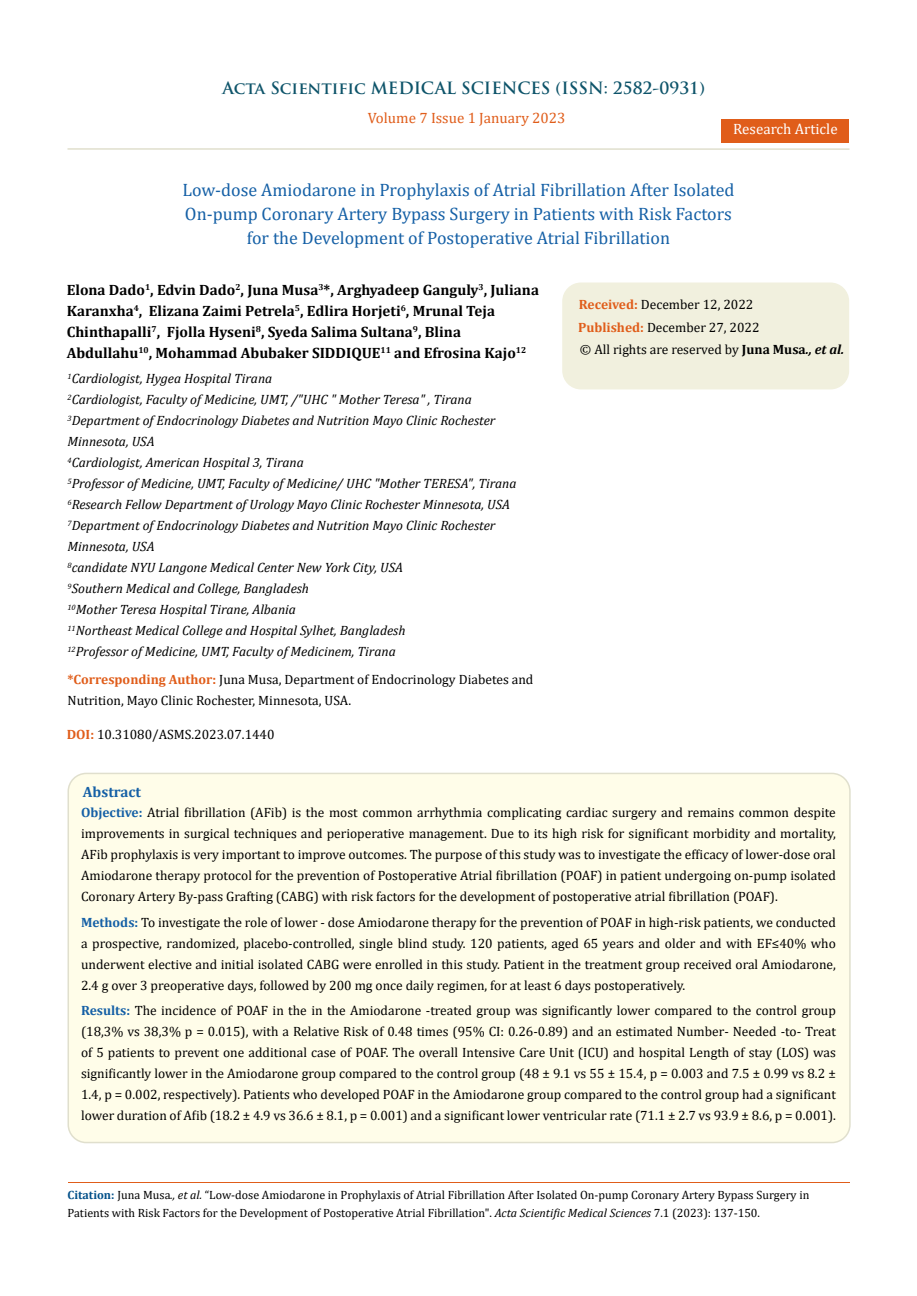
<style>
.page{position:relative;width:917px;height:1296px;background:#fff}
.page>*{position:absolute;margin:0;border:0;box-sizing:border-box;transform-origin:0 0}
.t1{font:18px/24px "Cambria";color:#1560a6;text-align:center}
.t2{font:700 16.5px "Trajan Pro";color:#0e546a}
.t3{font:700 15px/21px "Cambria";color:#000}
.t4{font:15px "Cambria";color:#e05d1a}
.t5{font:15px "Cambria";color:#fff}
.t6{font:700 15px "Cambria";color:#1560a6}
.t7{font:13.5px/21px "Cambria";color:#000;text-align:justify}
.t8{font:italic 13.5px/21px "Cambria";color:#000}
.t9{font:12px/18px "Cambria";color:#000}
.s1{font-weight:700;color:#e05d1a}
.s2{font-weight:700}
.s3{font-weight:700;font-style:italic}
.s4{font-weight:700;color:#1560a6}
.s5{font-weight:700;color:#035089}
.s6{font-style:italic}
</style>
<div class="page">
<div style="left:721px;top:119px;width:128px;height:23px;background:#e05d1a"></div>
<div style="left:563px;top:283px;width:285px;height:106px;background:#f1f0de;border-radius:18px"></div>
<div style="left:562px;top:283px;width:287px;height:106px;border:2px solid #f1f0de;border-radius:18px"></div>
<div style="left:68px;top:773px;width:781px;height:370px;background:#fffde9;border-radius:18px"></div>
<div style="left:67px;top:773px;width:783px;height:370px;border:2px solid #e0dfcd;border-radius:18px"></div>
<hr style="left:68px;top:1183px;width:781px;height:1px;background:#e05d1a">
<hr style="left:67px;top:148px;width:782px;height:2px;background:#e0dfcd">
<p class="t2" style="left:222px;top:77px;width:484px">Acta Scientific MEDICAL SCIENCES (ISSN: 2582-0931)</p>
<p class="t4" style="left:368px;top:109px;width:199px">Volume 7 Issue 1 January 2023</p>
<p class="t5" style="left:733px;top:120px;width:106px">Research Article</p>
<h1 class="t1" style="left:182px;top:178px;width:553px">Low-dose Amiodarone in Prophylaxis of Atrial Fibrillation After Isolated<br>On-pump Coronary Artery Bypass Surgery in Patients with Risk Factors for the Development of Postoperative Atrial Fibrillation</h1>
<p class="t3" style="left:67px;top:279px;width:474px">Elona Dado<sup>1</sup>, Edvin Dado<sup>2</sup>, Juna Musa<sup>3</sup>*, Arghyadeep Ganguly<sup>3</sup>, Juliana Karanxha<sup>4</sup>, Elizana Zaimi Petrela<sup>5</sup>, Edlira Horjeti<sup>6</sup>, Mrunal Teja Chinthapalli<sup>7</sup>, Fjolla Hyseni<sup>8</sup>, Syeda Salima Sultana<sup>9</sup>, Blina Abdullahu<sup>10</sup>, Mohammad Abubaker SIDDIQUE<sup>11</sup> and Efrosina Kajo<sup>12</sup></p>
<p class="t8" style="left:67px;top:368px;width:450px"><sup>1</sup>Cardiologist, Hygea Hospital Tirana<br><sup>2</sup>Cardiologist, Faculty of Medicine, UMT, /"UHC " Mother Teresa" , Tirana <sup>3</sup>Department of Endocrinology Diabetes and Nutrition Mayo Clinic Rochester Minnesota, USA<br><sup>4</sup>Cardiologist, American Hospital 3, Tirana<br><sup>5</sup>Professor of Medicine, UMT, Faculty of Medicine/ UHC "Mother TERESA", Tirana <sup>6</sup>Research Fellow Department of Urology Mayo Clinic Rochester Minnesota, USA <sup>7</sup>Department of Endocrinology Diabetes and Nutrition Mayo Clinic Rochester Minnesota, USA<br><sup>8</sup>candidate NYU Langone Medical Center New York City, USA<br><sup>9</sup>Southern Medical and College, Bangladesh<br><sup>10</sup>Mother Teresa Hospital Tirane, Albania<br><sup>11</sup>Northeast Medical College and Hospital Sylhet, Bangladesh<br><sup>12</sup>Professor of Medicine, UMT, Faculty of Medicinem, Tirana</p>
<p class="t7" style="left:67px;top:669px;width:467px"><span class="s1">*Corresponding Author:</span> Juna Musa, Department of Endocrinology Diabetes and<br>Nutrition, Mayo Clinic Rochester, Minnesota, USA.</p>
<p class="t7" style="left:578px;top:293px;width:183px;line-height:23px"><span class="s1">Received:</span> December 12, 2022<br><span class="s1">Published:</span> December 27, 2022</p>
<p class="t7" style="left:580px;top:339px;width:266px">© All rights are reserved by <span class="s2">Juna Musa</span><span class="s3">., et al.</span></p>
<p class="t7" style="left:67px;top:724px;width:209px"><span class="s1">DOI:</span> 10.31080/ASMS.2023.07.1440</p>
<p class="t6" style="left:83px;top:781px;width:60px">Abstract</p>
<p class="t7" style="left:81px;top:802px;width:756px"><span class="s4">Objective:</span> Atrial fibrillation (AFib) is the most common arrhythmia complicating cardiac surgery and remains common despite improvements in surgical techniques and perioperative management. Due to its high risk for significant morbidity and mortality, AFib prophylaxis is very important to improve outcomes. The purpose of this study was to investigate the efficacy of lower-dose oral Amiodarone therapy protocol for the prevention of Postoperative Atrial fibrillation (POAF) in patient undergoing on-pump isolated Coronary Artery By-pass Grafting (CABG) with risk factors for the development of postoperative atrial fibrillation (POAF).</p>
<p class="t7" style="left:81px;top:912px;width:756px"><span class="s4">Methods:</span> To investigate the role of lower - dose Amiodarone therapy for the prevention of POAF in high-risk patients, we conducted a prospective, randomized, placebo-controlled, single blind study. 120 patients, aged 65 years and older and with EF≤40% who underwent elective and initial isolated CABG were enrolled in this study. Patient in the treatment group received oral Amiodarone, 2.4 g over 3 preoperative days, followed by 200 mg once daily regimen, for at least 6 days postoperatively.</p>
<p class="t7" style="left:81px;top:1000px;width:756px"><span class="s4">Results:</span> The incidence of POAF in the in the Amiodarone -treated group was significantly lower compared to the control group (18,3% vs 38,3% p = 0.015), with a Relative Risk of 0.48 times (95% CI: 0.26-0.89) and an estimated Number- Needed -to- Treat of 5 patients to prevent one additional case of POAF. The overall Intensive Care Unit (ICU) and hospital Length of stay (LOS) was significantly lower in the Amiodarone group compared to the control group (48 ± 9.1 vs 55 ± 15.4, p = 0.003 and 7.5 ± 0.99 vs 8.2 ± 1.4, p = 0.002, respectively). Patients who developed POAF in the Amiodarone group compared to the control group had a significant lower duration of Afib (18.2 ± 4.9 vs 36.6 ± 8.1, p = 0.001) and a significant lower ventricular rate (71.1 ± 2.7 vs 93.9 ± 8.6, p = 0.001).</p>
<p class="t9" style="left:68px;top:1186px;width:743px"><span class="s5">Citation:</span> Juna Musa<span class="s6">., et al.</span> “Low-dose Amiodarone in Prophylaxis of Atrial Fibrillation After Isolated On-pump Coronary Artery Bypass Surgery in<br>Patients with Risk Factors for the Development of Postoperative Atrial Fibrillation". <span class="s6">Acta Scientific Medical Sciences</span> 7.1 (2023): 137-150.</p>
</div>
